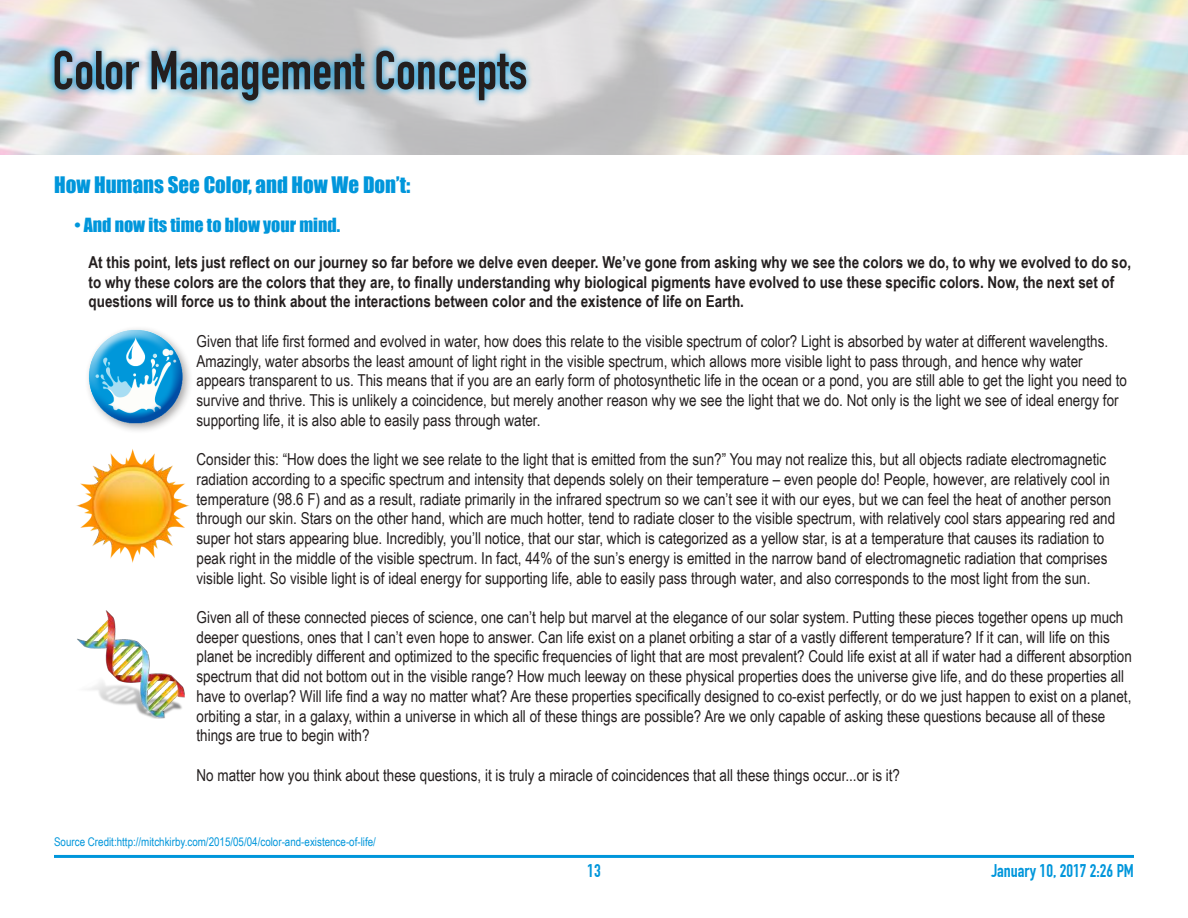
<style>
.page{position:relative;width:1188px;height:918px;background:#fff}
.page>*{position:absolute;margin:0;border:0;box-sizing:border-box;transform-origin:0 0}
.t1{font:700 53.85px "DIN Condensed";color:#241f1f}
.t2{font:20.85px "Impact";color:#0096db}
.t3{font:18px "Impact";color:#0096db}
.t4{font:700 18px "DIN Condensed";color:#0096db}
.t5{font:16.5px/19.8px "Arial Narrow";color:#241f1f}
.t6{font:700 16.5px/19.8px "Arial Narrow";color:#241f1f}
.t7{font:12px "Arial Narrow";color:#0096db}
</style>
<div class="page">
<hr style="left:54px;top:855px;width:1080px;height:3px;background:#0096db">
<svg style="left:47px;top:43px;width:486px;height:65px;background:#a6cbdd"></svg>
<div style="left:84px;top:325px;width:109px;height:109px;background:#241f1f;opacity:.4"></div>
<div style="left:86px;top:327px;width:98px;height:78px;background:#fff;opacity:.75"></div>
<div style="left:87px;top:345px;width:98px;height:81px;background:#005aac;opacity:.75"></div>
<img style="left:76px;top:449px;width:114px;height:114px">
<img style="left:77px;top:611px;width:107px;height:108px">
<h1 class="t1" style="left:52px;top:39px;width:477px">Color Management Concepts</h1>
<p class="t2" style="left:54px;top:169px;width:358px">How Humans See Color, and How We Don’t:</p>
<p class="t3" style="left:74px;top:211px;width:267px">• And now its time to blow your mind.</p>
<p class="t6" style="left:89px;top:251px;width:1044px">At this point, lets just reflect on our journey so far before we delve even deeper. We’ve gone from asking why we see the colors we do, to why we evolved to do so, to why these colors are the colors that they are, to finally understanding why biological pigments have evolved to use these specific colors. Now, the next set of questions will force us to think about the interactions between color and the existence of life on Earth.</p>
<p class="t5" style="left:197px;top:331px;width:932px">Given that life first formed and evolved in water, how does this relate to the visible spectrum of color? Light is absorbed by water at different wavelengths.<br>Amazingly, water absorbs the least amount of light right in the visible spectrum, which allows more visible light to pass through, and hence why water appears transparent to us. This means that if you are an early form of photosynthetic life in the ocean or a pond, you are still able to get the light you need to survive and thrive. This is unlikely a coincidence, but merely another reason why we see the light that we do. Not only is the light we see of ideal energy for supporting life, it is also able to easily pass through water.</p>
<p class="t5" style="left:197px;top:449px;width:920px">Consider this: “How does the light we see relate to the light that is emitted from the sun?” You may not realize this, but all objects radiate electromagnetic radiation according to a specific spectrum and intensity that depends solely on their temperature – even people do! People, however, are relatively cool in temperature (98.6 F) and as a result, radiate primarily in the infrared spectrum so we can’t see it with our eyes, but we can feel the heat of another person through our skin. Stars on the other hand, which are much hotter, tend to radiate closer to the visible spectrum, with relatively cool stars appearing red and super hot stars appearing blue. Incredibly, you’ll notice, that our star, which is categorized as a yellow star, is at a temperature that causes its radiation to peak right in the middle of the visible spectrum. In fact, 44% of the sun’s energy is emitted in the narrow band of electromagnetic radiation that comprises visible light. So visible light is of ideal energy for supporting life, able to easily pass through water, and also corresponds to the most light from the sun.</p>
<p class="t5" style="left:197px;top:607px;width:937px">Given all of these connected pieces of science, one can’t help but marvel at the elegance of our solar system. Putting these pieces together opens up much deeper questions, ones that I can’t even hope to answer. Can life exist on a planet orbiting a star of a vastly different temperature? If it can, will life on this planet be incredibly different and optimized to the specific frequencies of light that are most prevalent? Could life exist at all if water had a different absorption spectrum that did not bottom out in the visible range? How much leeway on these physical properties does the universe give life, and do these properties all have to overlap? Will life find a way no matter what? Are these properties specifically designed to co-exist perfectly, or do we just happen to exist on a planet, orbiting a star, in a galaxy, within a universe in which all of these things are possible? Are we only capable of asking these questions because all of these things are true to begin with?</p>
<p class="t5" style="left:197px;top:764px;width:705px">No matter how you think about these questions, it is truly a miracle of coincidences that all these things occur...or is it?</p>
<p class="t7" style="left:54px;top:833px;width:323px">Source Credit:http://mitchkirby.com/2015/05/04/color-and-existence-of-life/</p>
<p class="t4" style="left:587px;top:860px;width:15px">13</p>
<p class="t4" style="left:991px;top:860px;width:144px">January 10, 2017 2:26 PM</p>
</div>
